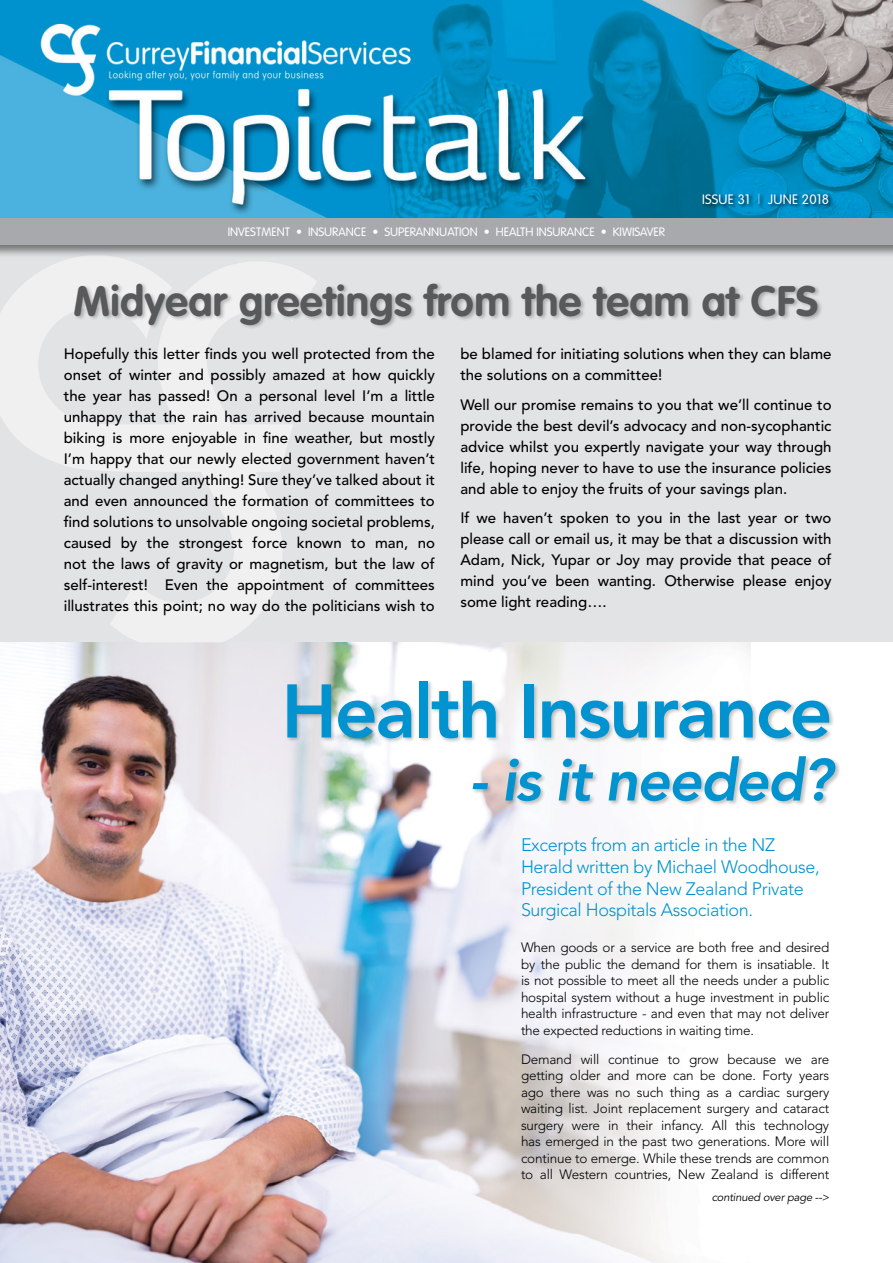
<style>
.page{position:relative;width:893px;height:1263px;background:#fff}
.page>*{position:absolute;margin:0;border:0;box-sizing:border-box;transform-origin:0 0}
.Heading{font:800 75px "Avenir";letter-spacing:-.03em;color:#0093d0}
.Heading-2{font:italic 800 58.5px "Avenir";letter-spacing:-.03em;color:#0093d0}
.Body{font:700 42px "VAG Rounded";letter-spacing:.01em;color:#58595b}
.Intro_paragraph{font:300 18px/21.6px "Avenir";letter-spacing:-.02em;color:#0093d0}
.Body-2{font:500 15px/21px "Avenir";color:#000;text-align:justify}
.Body-3{font:300 13.5px/16.5px "Avenir";letter-spacing:-.015em;color:#000;text-align:justify}
.t1{font:300 13.5px "VAG Rounded";letter-spacing:.02em;color:#fff}
.t2{font:300 12px "VAG Rounded";color:#fff}
.Body-4{font:italic 11.25px "Avenir";letter-spacing:-.02em;color:#000}
.s1{color:#6dbce3}
</style>
<div class="page">
<img style="left:0;top:642px;width:750px;height:621px">
<div style="left:0;top:244px;width:893px;height:398px;background:#e2e3e4"></div>
<svg style="left:111px;top:268px;width:206px;height:374px"></svg>
<svg style="left:0;top:259px;width:293px;height:213px;fill:#f0f0f1"></svg>
<img style="left:0;top:0;width:893px;height:216px">
<div style="left:701px;top:193px;width:133px;height:17px;background:#000;opacity:.85"></div>
<div style="left:74px;top:282px;width:749px;height:48px;background:#000;opacity:.25"></div>
<div style="left:0;top:216px;width:893px;height:43px;background:#000;opacity:.5"></div>
<div style="left:0;top:218px;width:893px;height:26px;background:#a7a9ac"></div>
<div style="left:286px;top:679px;width:555px;height:127px;background:#000;opacity:.25"></div>
<p class="t2" style="left:228px;top:225px;width:439px">INVESTMENT • INSURANCE • SUPERANNUATION • HEALTH INSURANCE • KIWISAVER</p>
<p class="t1" style="left:702px;top:192px;width:129px">ISSUE 31 <span class="s1">|</span> JUNE 2018</p>
<p class="Body" style="left:74px;top:276px;width:746px">Midyear greetings from the team at CFS</p>
<p class="Body-2" style="left:64px;top:344px;width:373px">Hopefully this letter finds you well protected from the onset of winter and possibly amazed at how quickly the year has passed! On a personal level I’m a little unhappy that the rain has arrived because mountain biking is more enjoyable in fine weather, but mostly I’m happy that our newly elected government haven’t actually changed anything! Sure they’ve talked about it and even announced the formation of committees to find solutions to unsolvable ongoing societal problems, caused by the strongest force known to man, no not the laws of gravity or magnetism, but the law of self-interest! Even the appointment of committees illustrates this point; no way do the politicians wish to</p>
<p class="Body-2" style="left:460px;top:344px;width:373px">be blamed for initiating solutions when they can blame the solutions on a committee!</p>
<p class="Body-2" style="left:460px;top:394px;width:373px">Well our promise remains to you that we’ll continue to provide the best devil’s advocacy and non-sycophantic advice whilst you expertly navigate your way through life, hoping never to have to use the insurance policies and able to enjoy the fruits of your savings plan.</p>
<p class="Body-2" style="left:460px;top:508px;width:373px">If we haven’t spoken to you in the last year or two please call or email us, it may be that a discussion with Adam, Nick, Yupar or Joy may provide that peace of mind you’ve been wanting. Otherwise please enjoy some light reading….</p>
<p class="Heading" style="left:281px;top:667px;width:553px">Health Insurance</p>
<p class="Heading-2" style="left:469px;top:745px;width:365px">- is it needed?</p>
<p class="Intro_paragraph" style="left:521px;top:834px;width:300px">Excerpts from an article in the NZ Herald written by Michael Woodhouse, President of the New Zealand Private Surgical Hospitals Association.</p>
<p class="Body-3" style="left:521px;top:939px;width:310px">When goods or a service are both free and desired by the public the demand for them is insatiable. It is not possible to meet all the needs under a public hospital system without a huge investment in public health infrastructure - and even that may not deliver the expected reductions in waiting time.</p>
<p class="Body-3" style="left:521px;top:1051px;width:310px">Demand will continue to grow because we are getting older and more can be done. Forty years ago there was no such thing as a cardiac surgery waiting list. Joint replacement surgery and cataract surgery were in their infancy. All this technology has emerged in the past two generations. More will continue to emerge. While these trends are common to all Western countries, New Zealand is different</p>
<p class="Body-4" style="left:712px;top:1191px;width:119px">continued over page --&gt;</p>
</div>
